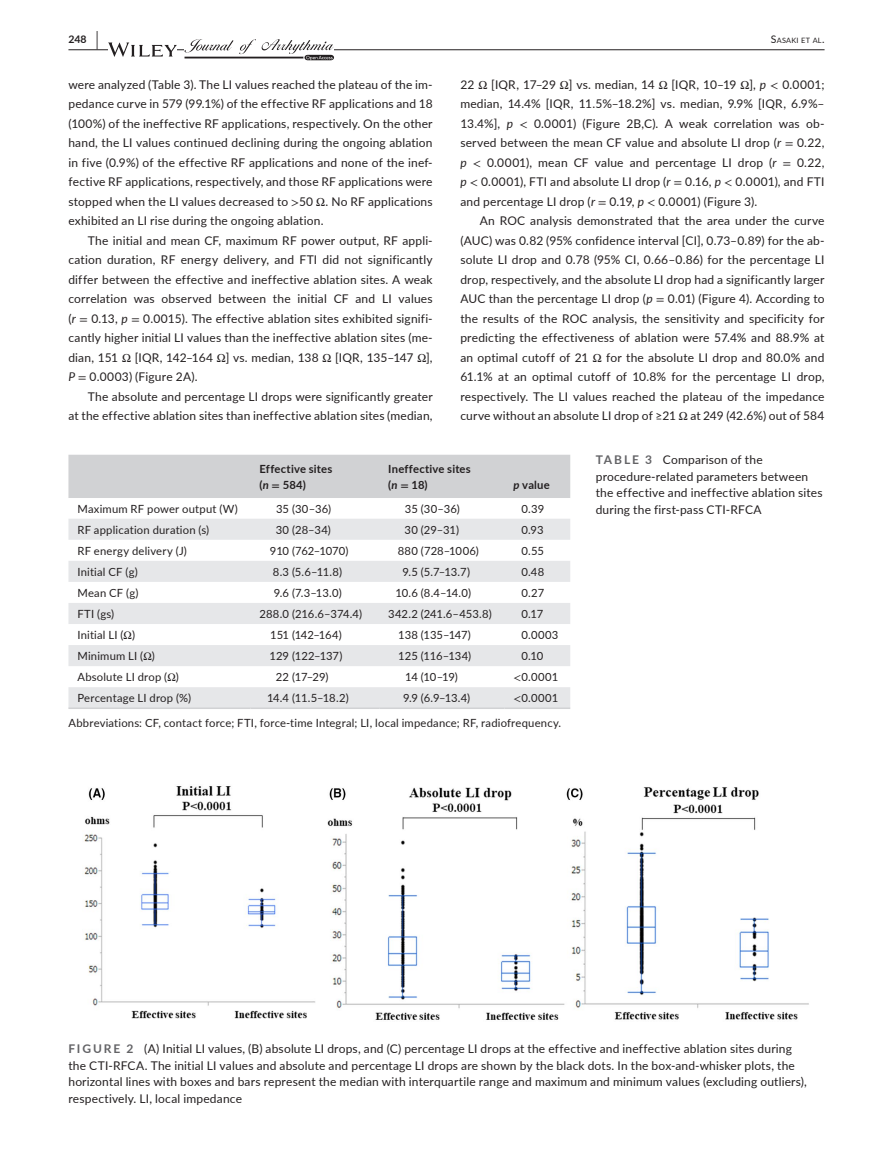
<style>
.page{position:relative;width:893px;height:1174px;background:#fff}
.page>*{position:absolute;margin:0;border:0;box-sizing:border-box;transform-origin:0 0}
.t1{font:12px/19.5px "Lato";letter-spacing:.015em;color:#231f20;text-align:justify}
.t2{font:11.25px "Lato";letter-spacing:.015em;color:#231f20}
.t3{font:700 11.25px/15.8px "Lato";letter-spacing:.015em;color:#231f20}
.t4{font:11.25px "Lato";letter-spacing:-.01em;color:#231f20}
.t5{font:11.25px "Lato";letter-spacing:-.005em;color:#231f20}
.t6{font:700 10.5px "Lato";color:#231f20}
.t7{font:7.35px "Lato";letter-spacing:.03em;color:#231f20}
.s1{font-size:19.5px}
.s2{font-size:10.5px}
.s3{font-family:"STIX"}
.s4{font-style:italic}
.s5{font-weight:700;color:#636366}
</style>
<div class="page">
<hr style="left:68px;top:49px;width:756px;height:1px;background:#231f20">
<svg style="left:108px;top:42px;width:69px;height:15px"></svg>
<svg style="left:185px;top:39px;width:149px;height:21px"></svg>
<div style="left:68px;top:455px;width:502px;height:43px;background:#d1d2d4"></div>
<svg style="left:68px;top:519px;width:502px;height:188px;fill:#e6e7e9"></svg>
<hr style="left:68px;top:707px;width:183px;height:2px;background:#d1d2d4">
<hr style="left:251px;top:707px;width:128px;height:2px;background:#d1d2d4">
<hr style="left:379px;top:707px;width:125px;height:2px;background:#d1d2d4">
<hr style="left:504px;top:707px;width:66px;height:2px;background:#d1d2d4">
<img style="left:84px;top:786px;width:725px;height:234px">
<p class="t6" style="left:68px;top:31px;width:31px">248 <span class="s1">|</span></p>
<p class="t7" style="left:771px;top:35px;width:55px"><span class="s2">S</span>ASAKI ET AL<span class="s2">.</span></p>
<p class="t1" style="left:68px;top:74px;width:366px">were analyzed (Table 3). The LI values reached the plateau of the im&shy;pedance curve in 579 (99.1%) of the effective RF applications and 18 (100%) of the ineffective RF applications, respectively. On the other hand, the LI values continued declining during the ongoing ablation in five (0.9%) of the effective RF applications and none of the inef&shy;fective RF applications, respectively, and those RF applications were stopped when the LI values decreased to <span class="s3">&gt;</span>50 <span class="s3">Ω</span>. No RF applications exhibited an LI rise during the ongoing ablation.</p>
<p class="t1" style="left:68px;top:230px;width:366px;text-indent:20px">The initial and mean CF, maximum RF power output, RF appli&shy;cation duration, RF energy delivery, and FTI did not significantly differ between the effective and ineffective ablation sites. A weak correlation was observed between the initial CF and LI values (<span class="s4">r</span> <span class="s3">=</span> 0.13, <span class="s4">p</span> <span class="s3">=</span> 0.0015). The effective ablation sites exhibited signifi&shy;cantly higher initial LI values than the ineffective ablation sites (me&shy;dian, 151 <span class="s3">Ω</span> [IQR, 142–164 <span class="s3">Ω</span>] vs. median, 138 <span class="s3">Ω</span> [IQR, 135–147 <span class="s3">Ω</span>], <span class="s4">P</span> <span class="s3">=</span> 0.0003) (Figure 2A).</p>
<p class="t1" style="left:68px;top:386px;width:366px;text-align:right">The absolute and percentage LI drops were significantly greater<br>at the effective ablation sites than ineffective ablation sites (median,</p>
<p class="t1" style="left:460px;top:74px;width:366px">22 <span class="s3">Ω</span> [IQR, 17–29 <span class="s3">Ω</span>] vs. median, 14 <span class="s3">Ω</span> [IQR, 10–19 <span class="s3">Ω</span>], <span class="s4">p</span> <span class="s3">&lt;</span> 0.0001; median, 14.4% [IQR, 11.5%–18.2%] vs. median, 9.9% [IQR, 6.9%– 13.4%], <span class="s4">p</span> <span class="s3">&lt;</span> 0.0001) (Figure 2B,C). A weak correlation was ob&shy;served between the mean CF value and absolute LI drop (<span class="s4">r</span> <span class="s3">=</span> 0.22, <span class="s4">p</span> <span class="s3">&lt;</span> 0.0001), mean CF value and percentage LI drop (<span class="s4">r</span> <span class="s3">=</span> 0.22, <span class="s4">p</span> <span class="s3">&lt;</span> 0.0001), FTI and absolute LI drop (<span class="s4">r</span> <span class="s3">=</span> 0.16, <span class="s4">p</span> <span class="s3">&lt;</span> 0.0001), and FTI and percentage LI drop (<span class="s4">r</span> <span class="s3">=</span> 0.19, <span class="s4">p</span> <span class="s3">&lt;</span> 0.0001) (Figure 3).</p>
<p class="t1" style="left:460px;top:210px;width:366px;text-indent:20px">An ROC analysis demonstrated that the area under the curve (AUC) was 0.82 (95% confidence interval [CI], 0.73–0.89) for the ab&shy;solute LI drop and 0.78 (95% CI, 0.66–0.86) for the percentage LI drop, respectively, and the absolute LI drop had a significantly larger AUC than the percentage LI drop (<span class="s4">p</span> <span class="s3">=</span> 0.01) (Figure 4). According to the results of the ROC analysis, the sensitivity and specificity for predicting the effectiveness of ablation were 57.4% and 88.9% at an optimal cutoff of 21 <span class="s3">Ω</span> for the absolute LI drop and 80.0% and 61.1% at an optimal cutoff of 10.8% for the percentage LI drop, respectively. The LI values reached the plateau of the impedance curve without an absolute LI drop of ≥21 <span class="s3">Ω</span> at 249 (42.6%) out of 584</p>
<p class="t3" style="left:260px;top:460px;width:74px">Effective sites (<span class="s4">n</span> <span class="s3">=</span> 584)</p>
<p class="t3" style="left:388px;top:460px;width:84px">Ineffective sites (<span class="s4">n</span> <span class="s3">=</span> 18)</p>
<p class="t3" style="left:513px;top:476px;width:38px"><span class="s4">p</span> value</p>
<p class="t2" style="left:77px;top:500px;width:162px">Maximum RF power output (W)</p>
<p class="t2" style="left:276px;top:500px;width:57px">35 (30–36)</p>
<p class="t2" style="left:405px;top:500px;width:57px">35 (30–36)</p>
<p class="t2" style="left:521px;top:500px;width:24px">0.39</p>
<p class="t2" style="left:77px;top:521px;width:133px">RF application duration (s)</p>
<p class="t2" style="left:276px;top:521px;width:57px">30 (28–34)</p>
<p class="t2" style="left:405px;top:521px;width:56px">30 (29–31)</p>
<p class="t2" style="left:521px;top:521px;width:24px">0.93</p>
<p class="t2" style="left:77px;top:542px;width:111px">RF energy delivery (J)</p>
<p class="t4" style="left:270px;top:542px;width:80px">910 (762–1070)</p>
<p class="t2" style="left:398px;top:542px;width:83px">880 (728–1006)</p>
<p class="t2" style="left:521px;top:542px;width:24px">0.55</p>
<p class="t2" style="left:77px;top:564px;width:62px">Initial CF (g)</p>
<p class="t2" style="left:273px;top:564px;width:71px">8.3 (5.6–11.8)</p>
<p class="t2" style="left:403px;top:564px;width:69px">9.5 (5.7–13.7)</p>
<p class="t2" style="left:521px;top:564px;width:24px">0.48</p>
<p class="t2" style="left:77px;top:585px;width:63px">Mean CF (g)</p>
<p class="t2" style="left:274px;top:585px;width:69px">9.6 (7.3–13.0)</p>
<p class="t2" style="left:395px;top:585px;width:77px">10.6 (8.4–14.0)</p>
<p class="t2" style="left:521px;top:585px;width:24px">0.27</p>
<p class="t2" style="left:77px;top:606px;width:38px">FTI (gs)</p>
<p class="t5" style="left:260px;top:606px;width:104px">288.0 (216.6–374.4)</p>
<p class="t5" style="left:388px;top:606px;width:105px">342.2 (241.6–453.8)</p>
<p class="t2" style="left:521px;top:606px;width:23px">0.17</p>
<p class="t2" style="left:77px;top:627px;width:59px">Initial LI (<span class="s3">Ω</span>)</p>
<p class="t4" style="left:270px;top:627px;width:73px">151 (142–164)</p>
<p class="t4" style="left:398px;top:627px;width:74px">138 (135–147)</p>
<p class="t2" style="left:521px;top:627px;width:39px">0.0003</p>
<p class="t2" style="left:77px;top:648px;width:79px">Minimum LI (<span class="s3">Ω</span>)</p>
<p class="t2" style="left:269px;top:648px;width:75px">129 (122–137)</p>
<p class="t2" style="left:398px;top:648px;width:75px">125 (116–134)</p>
<p class="t2" style="left:521px;top:648px;width:24px">0.10</p>
<p class="t2" style="left:77px;top:669px;width:103px">Absolute LI drop (<span class="s3">Ω</span>)</p>
<p class="t2" style="left:276px;top:669px;width:54px">22 (17–29)</p>
<p class="t2" style="left:405px;top:669px;width:54px">14 (10–19)</p>
<p class="t2" style="left:513px;top:669px;width:46px"><span class="s3">&lt;</span>0.0001</p>
<p class="t2" style="left:77px;top:690px;width:115px">Percentage LI drop (%)</p>
<p class="t2" style="left:267px;top:690px;width:83px">14.4 (11.5–18.2)</p>
<p class="t2" style="left:403px;top:690px;width:69px">9.9 (6.9–13.4)</p>
<p class="t2" style="left:513px;top:690px;width:46px"><span class="s3">&lt;</span>0.0001</p>
<p class="t2" style="left:68px;top:715px;width:494px">Abbreviations: CF, contact force; FTI, force-time Integral; LI, local impedance; RF, radiofrequency.</p>
<p class="t1" style="left:596px;top:451px;width:228px;line-height:16.5px;text-align:left"><span class="s5">TABLE 3</span> Comparison of the procedure-related parameters between the effective and ineffective ablation sites during the first-pass CTI-RFCA</p>
<p class="t1" style="left:68px;top:1040px;width:740px;line-height:16.5px;text-align:left"><span class="s5">FIGURE 2</span> (A) Initial LI values, (B) absolute LI drops, and (C) percentage LI drops at the effective and ineffective ablation sites during the CTI-RFCA. The initial LI values and absolute and percentage LI drops are shown by the black dots. In the box-and-whisker plots, the horizontal lines with boxes and bars represent the median with interquartile range and maximum and minimum values (excluding outliers), respectively. LI, local impedance</p>
</div>
